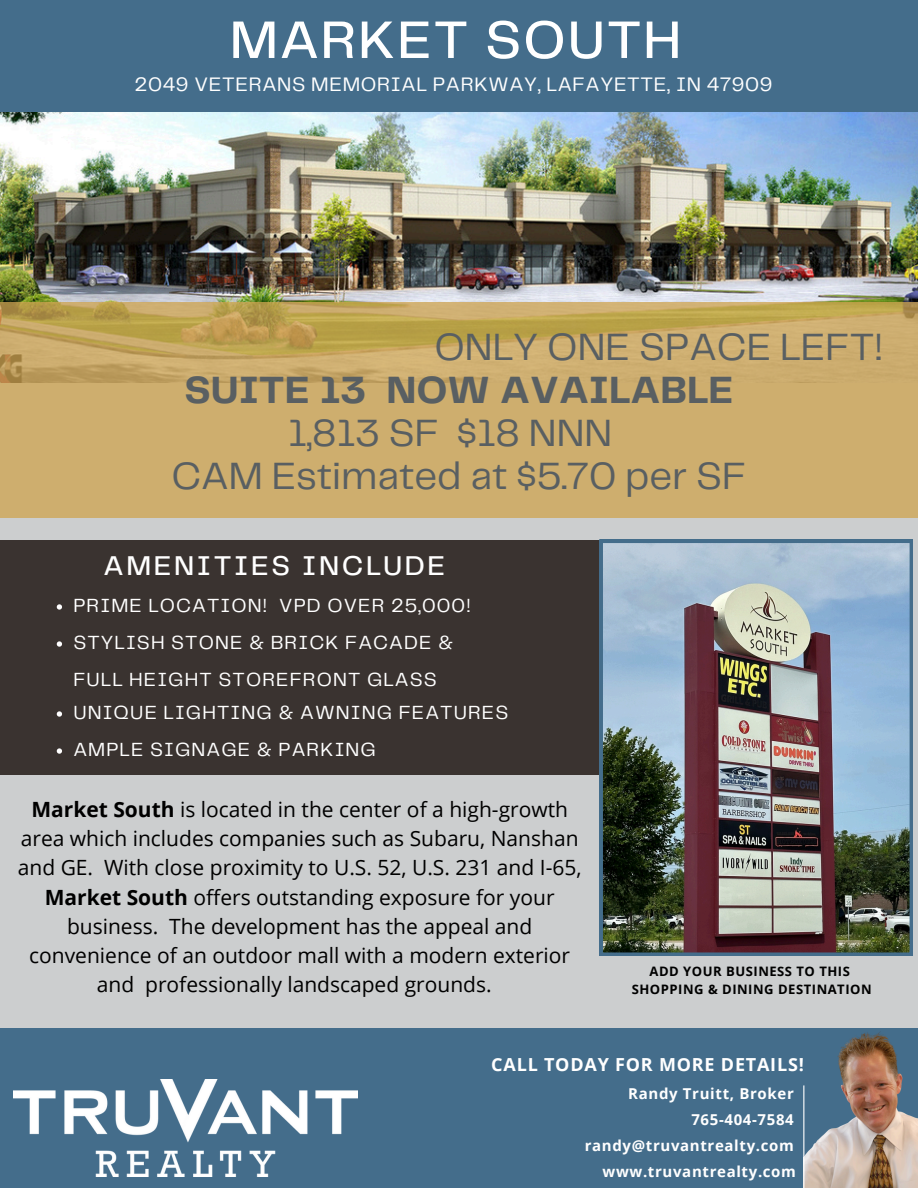
<style>
.page{position:relative;width:918px;height:1188px;background:#cccecf}
.page>*{position:absolute;margin:0;border:0;box-sizing:border-box;transform-origin:0 0}
.t1{font:500 54.75px "Telegraf";letter-spacing:.03em;color:#fff}
.t2{font:39.45px "Telegraf";color:#595f62}
.t3{font:700 39.45px "Telegraf";color:#595f62}
.t4{font:500 28.2px "Telegraf";letter-spacing:.09em;color:#fff}
.t5{font:21px/29.2px "Open Sans";color:#000;text-align:center}
.t6{font:20.25px "Telegraf";letter-spacing:.03em;color:#fff}
.t7{font:19.8px/37px "Telegraf";letter-spacing:.055em;color:#fff}
.t8{font:700 18px "Open Sans";letter-spacing:.045em;color:#fff}
.t9{font:700 15px "Open Sans";letter-spacing:.045em;color:#fff}
.t10{font:700 13.05px "Open Sans";letter-spacing:.04em;color:#000}
.s1{font-weight:700}
</style>
<div class="page">
<img style="left:0;top:112px;width:918px;height:190px">
<svg style="left:0;top:302px;width:918px;height:216px;background:#cbab69"></svg>
<div style="left:0;top:540px;width:634px;height:235px;background:#3a3330"></div>
<div style="left:0;top:1028px;width:918px;height:160px;background:#446d8b"></div>
<div style="left:0;top:0;width:918px;height:112px;background:#446d8b"></div>
<img style="left:600px;top:540px;width:313px;height:416px">
<img style="left:14px;top:1080px;width:343px;height:96px">
<img style="left:804px;top:1032px;width:113px;height:156px">
<svg style="left:57px;top:711px;width:5px;height:6px"></svg>
<svg style="left:57px;top:748px;width:5px;height:6px"></svg>
<svg style="left:57px;top:604px;width:5px;height:6px"></svg>
<svg style="left:57px;top:641px;width:5px;height:6px"></svg>
<hr style="left:803px;top:1085px;width:1px;height:103px;background:#fff">
<h2 class="t1" style="left:230px;top:16px;width:453px">MARKET SOUTH</h2>
<h2 class="t6" style="left:135px;top:75px;width:639px">2049 VETERANS MEMORIAL PARKWAY, LAFAYETTE, IN 47909</h2>
<p class="t2" style="left:434px;top:330px;width:450px">ONLY ONE SPACE LEFT!</p>
<p class="t3" style="left:184px;top:373px;width:551px">SUITE 13 NOW AVAILABLE</p>
<p class="t2" style="left:288px;top:416px;width:326px">1,813 SF $18 NNN</p>
<p class="t2" style="left:171px;top:459px;width:577px">CAM Estimated at $5.70 per SF</p>
<p class="t4" style="left:104px;top:554px;width:343px">AMENITIES INCLUDE</p>
<p class="t7" style="left:73px;top:588px;width:399px">PRIME LOCATION! VPD OVER 25,000!</p>
<p class="t7" style="left:73px;top:625px;width:381px">STYLISH STONE &amp; BRICK FACADE &amp;<br>FULL HEIGHT STOREFRONT GLASS</p>
<p class="t7" style="left:73px;top:695px;width:437px">UNIQUE LIGHTING &amp; AWNING FEATURES</p>
<p class="t7" style="left:73px;top:732px;width:304px">AMPLE SIGNAGE &amp; PARKING</p>
<h1 class="t5" style="left:18px;top:794px;width:565px"><span class="s1">Market South</span> is located in the center of a high-growth area which includes companies such as Subaru, Nanshan and GE. With close proximity to U.S. 52, U.S. 231 and I-65, <span class="s1">Market South</span> offers outstanding exposure for your business. The development has the appeal and convenience of an outdoor mall with a modern exterior and professionally landscaped grounds.</h1>
<h3 class="t10" style="left:650px;top:963px;width:202px">ADD YOUR BUSINESS TO THIS</h3>
<p class="t10" style="left:632px;top:980px;width:241px">SHOPPING &amp; DINING DESTINATION</p>
<p class="t8" style="left:491px;top:1052px;width:314px">CALL TODAY FOR MORE DETAILS!</p>
<h5 class="t9" style="left:628px;top:1083px;width:167px">Randy Truitt, Broker</h5>
<p class="t9" style="left:691px;top:1109px;width:104px">765-404-7584</p>
<p class="t9" style="left:585px;top:1135px;width:211px">randy@truvantrealty.com</p>
<p class="t9" style="left:603px;top:1161px;width:195px">www.truvantrealty.com</p>
</div>
